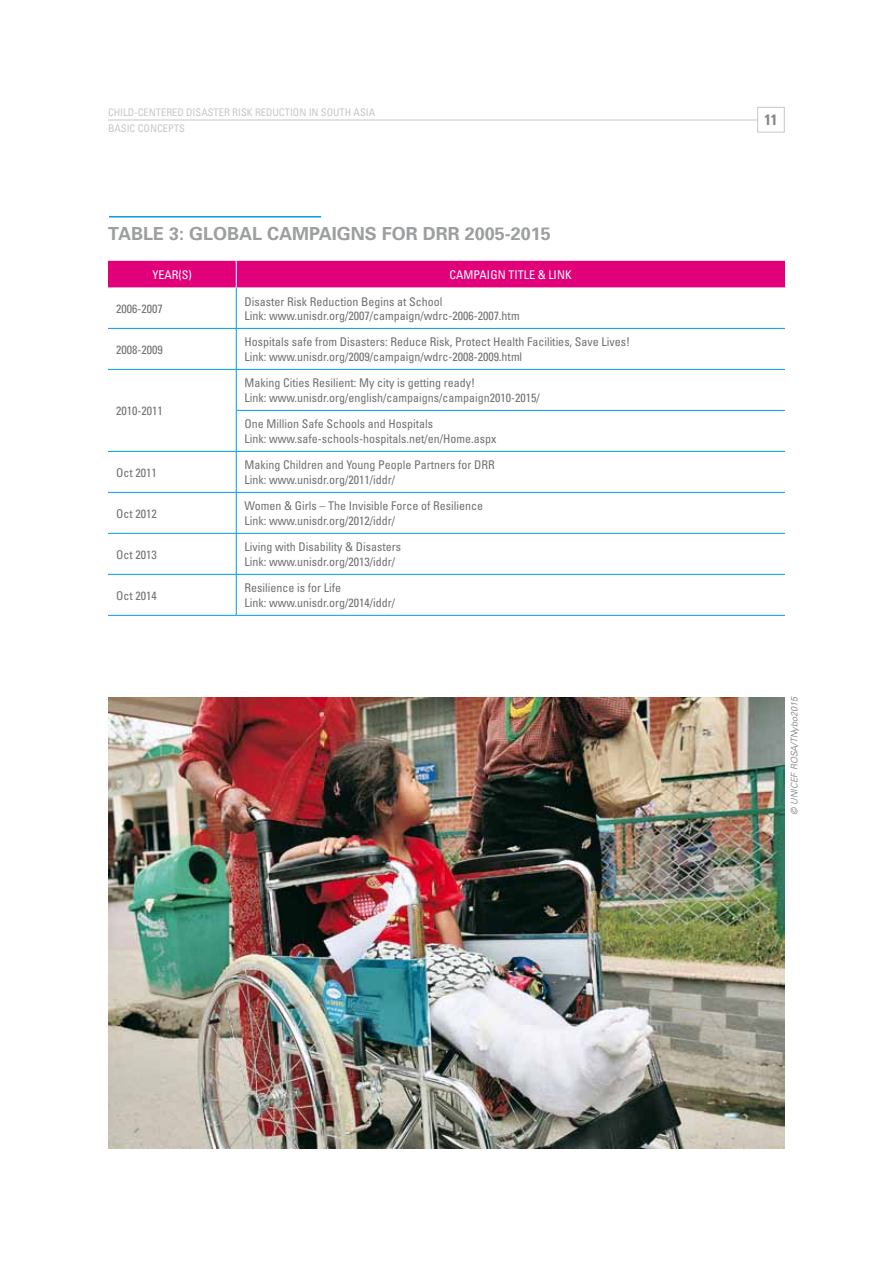
<style>
.page{position:relative;width:893px;height:1263px;background:#fff}
.page>*{position:absolute;margin:0;border:0;box-sizing:border-box;transform-origin:0 0}
.t1{font:700 18px "Univers";color:#9c9e9f}
.t2{font:700 condensed 15px "Univers";color:#87888a}
.t3{font:condensed 12px/14.4px "Univers";color:#707172}
.t4{font:condensed 12px "Univers";color:#fff}
.t5{font:condensed 10.5px/15.8px "Univers";color:#c6c7c8}
.t6{font:italic 300 9px "Univers";color:#707172}
</style>
<div class="page">
<hr style="left:108px;top:120px;width:677px;height:1px;background:#c6c7c8">
<div style="left:757px;top:107px;width:28px;height:25px;background:#fff;border:1px solid #c6c7c8"></div>
<hr style="left:236px;top:287px;width:1px;height:41px;background:#009ee0">
<hr style="left:108px;top:328px;width:128px;height:1px;background:#009ee0">
<hr style="left:236px;top:328px;width:549px;height:1px;background:#009ee0">
<hr style="left:236px;top:329px;width:1px;height:40px;background:#009ee0">
<hr style="left:108px;top:369px;width:128px;height:1px;background:#009ee0">
<hr style="left:236px;top:369px;width:549px;height:1px;background:#009ee0">
<hr style="left:236px;top:370px;width:1px;height:40px;background:#009ee0">
<hr style="left:236px;top:410px;width:549px;height:1px;background:#009ee0">
<hr style="left:236px;top:411px;width:1px;height:40px;background:#009ee0">
<hr style="left:108px;top:451px;width:128px;height:1px;background:#009ee0">
<hr style="left:236px;top:451px;width:549px;height:1px;background:#009ee0">
<hr style="left:236px;top:452px;width:1px;height:40px;background:#009ee0">
<hr style="left:108px;top:492px;width:128px;height:1px;background:#009ee0">
<hr style="left:236px;top:492px;width:549px;height:1px;background:#009ee0">
<hr style="left:236px;top:492px;width:1px;height:41px;background:#009ee0">
<hr style="left:108px;top:533px;width:128px;height:1px;background:#009ee0">
<hr style="left:236px;top:533px;width:549px;height:1px;background:#009ee0">
<hr style="left:236px;top:533px;width:1px;height:41px;background:#009ee0">
<hr style="left:108px;top:574px;width:128px;height:1px;background:#009ee0">
<hr style="left:236px;top:574px;width:549px;height:1px;background:#009ee0">
<hr style="left:236px;top:574px;width:1px;height:41px;background:#009ee0">
<hr style="left:108px;top:615px;width:128px;height:1px;background:#009ee0">
<hr style="left:236px;top:615px;width:549px;height:1px;background:#009ee0">
<div style="left:108px;top:261px;width:677px;height:26px;background:#e2007a"></div>
<hr style="left:109px;top:216px;width:212px;height:1px;background:#009ee0">
<img style="left:108px;top:697px;width:677px;height:452px">
<p class="t5" style="left:108px;top:105px;width:269px">Child-Centered D isaster Risk Reduction in South Asia<br>BASI C CON CEPTS</p>
<p class="t2" style="left:765px;top:110px;width:14px">11</p>
<h1 class="t1" style="left:108px;top:223px;width:444px">TABLE 3: GLOBAL CAMPAIGNS FOR DRR 2005-2015</h1>
<p class="t4" style="left:152px;top:267px;width:41px">Year(s)</p>
<p class="t4" style="left:450px;top:267px;width:124px">Campaign Title &amp; Link</p>
<p class="t3" style="left:116px;top:301px;width:48px">2006-2007</p>
<p class="t3" style="left:244px;top:294px;width:277px">Disaster Risk Reduction Begins at School<br>Link: www.unisdr.org/2007/campaign/wdrc-2006-2007.htm</p>
<p class="t3" style="left:116px;top:342px;width:48px">2008-2009</p>
<p class="t3" style="left:244px;top:335px;width:387px">H ospitals safe from D isasters: Reduce Risk, Protect H ealth Facilities, Save Lives!<br>Link: www.unisdr.org/2009/campaign/wdrc-2008-2009.html</p>
<p class="t3" style="left:116px;top:403px;width:48px">2010-2011</p>
<p class="t3" style="left:244px;top:376px;width:297px">M aking Cities Resilient: -My city is getting ready!<br>Link: www.unisdr.org/english/campaigns/campaign2010-2015/</p>
<p class="t3" style="left:244px;top:417px;width:254px">One Million Safe Schools and Hospitals<br>Link: www.safe-schools-hospitals.net/en/H ome.aspx</p>
<p class="t3" style="left:116px;top:465px;width:42px">Oct 2011</p>
<p class="t3" style="left:244px;top:458px;width:238px">Making Children and Young People Partners for DRR<br>Link: www.unisdr.org/2011/iddr/</p>
<p class="t3" style="left:116px;top:506px;width:42px">Oct 2012</p>
<p class="t3" style="left:244px;top:499px;width:240px">Women &amp; Girls – The I nvisible Force of Resilience<br>Link: www.unisdr.org/2012/iddr/</p>
<p class="t3" style="left:116px;top:547px;width:42px">Oct 2013</p>
<p class="t3" style="left:244px;top:540px;width:158px">Living with D isability &amp; D isasters<br>Link: www.unisdr.org/2013/iddr/</p>
<p class="t3" style="left:116px;top:588px;width:42px">Oct 2014</p>
<p class="t3" style="left:244px;top:581px;width:152px">Resilience is for Life<br>Link: www.unisdr.org/2014/iddr/</p>
<p class="t6" style="left:789px;top:815px;width:119px;rotate:-90deg">© UNICEF ROSA/TNybo2015</p>
</div>
